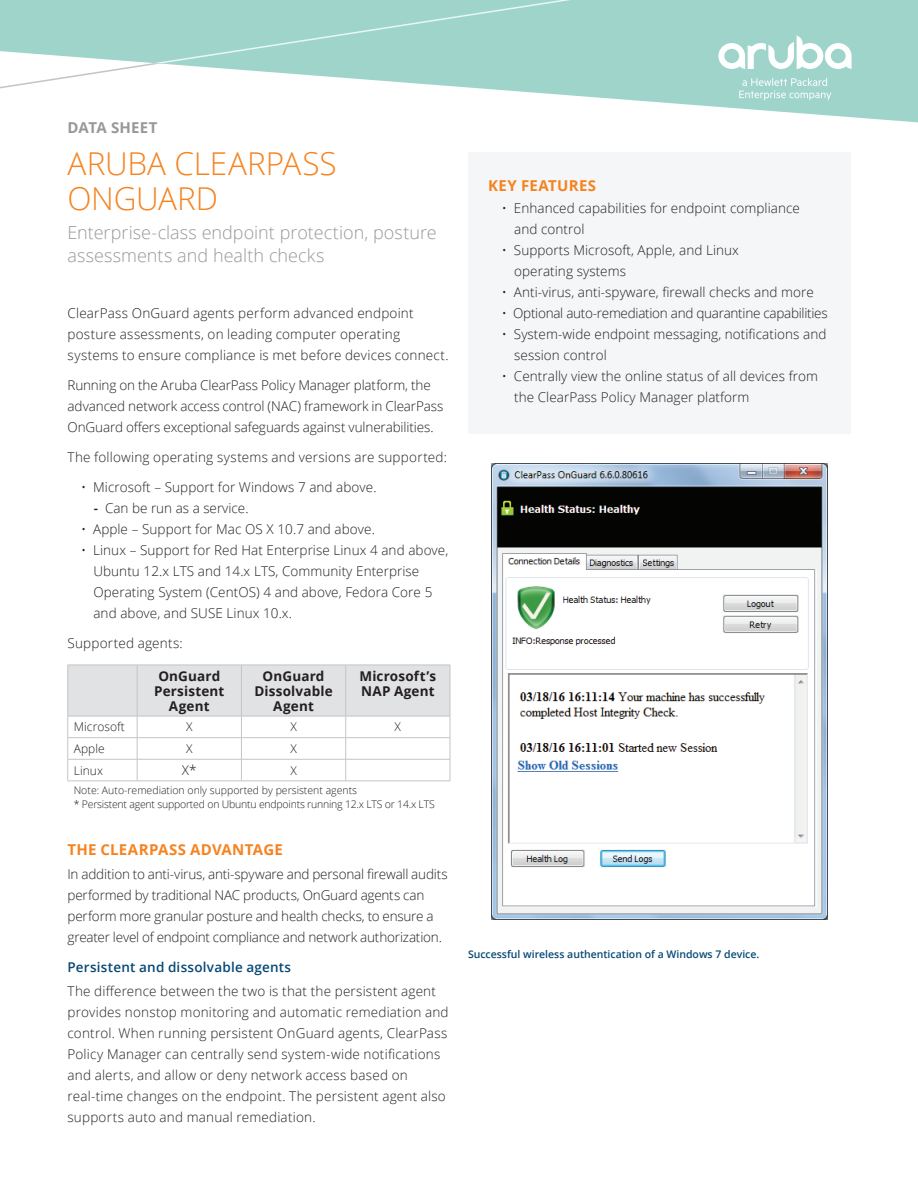
<style>
.page{position:relative;width:918px;height:1188px;background:#fff}
.page>*{position:absolute;margin:0;border:0;box-sizing:border-box;transform-origin:0 0}
.t1{font:300 31.5px/34.5px "Open Sans";letter-spacing:-.005em;color:#f58320}
.t2{font:300 18px/22.5px "Open Sans";color:#999899}
.t3{font:700 15px "Open Sans";letter-spacing:.02em;color:#f58320}
.t4{font:700 15px "Open Sans";letter-spacing:.01em;color:#999899}
.t5{font:300 13.5px/21px "Open Sans";letter-spacing:.005em;color:#231f20}
.t6{font:300 13.5px/21px "Open Sans";letter-spacing:-.015em;color:#231f20}
.t7{font:700 13.5px/15px "Open Sans";letter-spacing:.01em;color:#231f20;text-align:center}
.t8{font:300 13.5px "Open Sans";letter-spacing:-.02em;color:#231f20}
.t9{font:600 13.5px "Open Sans";letter-spacing:.015em;color:#074875}
.t10{font:300 12px "Open Sans";letter-spacing:.005em;color:#231f20}
.t11{font:300 10.5px/13.5px "Open Sans";letter-spacing:-.02em;color:#231f20}
.t12{font:600 10.5px "Open Sans";color:#064975}
.s1{font-weight:600}
</style>
<div class="page">
<svg style="left:0;top:0;width:918px;height:123px;fill:#9fd4ca"></svg>
<svg style="left:718px;top:35px;width:134px;height:65px"></svg>
<div style="left:468px;top:153px;width:382px;height:281px;background:#f4f6f7"></div>
<img style="left:492px;top:464px;width:336px;height:455px">
<svg style="left:67px;top:665px;width:384px;height:116px"></svg>
<hr style="left:68px;top:781px;width:69px;height:1px;background:#c3c4c6">
<hr style="left:137px;top:781px;width:104px;height:1px;background:#c3c4c6">
<hr style="left:241px;top:781px;width:105px;height:1px;background:#c3c4c6">
<hr style="left:346px;top:781px;width:104px;height:1px;background:#c3c4c6">
<p class="t4" style="left:68px;top:117px;width:92px">DATA SHEET</p>
<h1 class="t1" style="left:68px;top:146px;width:271px">ARUBA CLEARPASS<br>ONGUARD</h1>
<h2 class="t2" style="left:68px;top:221px;width:371px">Enterprise-class endpoint protection, posture assessments and health checks</h2>
<p class="t5" style="left:68px;top:302px;width:383px">ClearPass OnGuard agents perform advanced endpoint posture assessments, on leading computer operating systems to ensure compliance is met before devices connect.</p>
<p class="t5" style="left:68px;top:374px;width:377px">Running on the Aruba ClearPass Policy Manager platform, the advanced network access control (NAC) framework in ClearPass<br>OnGuard offers exceptional safeguards against vulnerabilities.</p>
<p class="t5" style="left:68px;top:446px;width:381px">The following operating systems and versions are supported:</p>
<p class="t5" style="left:81px;top:476px;width:297px">• Microsoft – Support for Windows 7 and above.</p>
<p class="t5" style="left:94px;top:497px;width:156px"><span class="s1">-</span> Can be run as a service.</p>
<p class="t5" style="left:81px;top:518px;width:295px">• Apple – Support for Mac OS X 10.7 and above.</p>
<p class="t5" style="left:93px;top:539px;width:356px;text-indent:-12px">• Linux – Support for Red Hat Enterprise Linux 4 and above, Ubuntu 12.x LTS and 14.x LTS, Community Enterprise Operating System (CentOS) 4 and above, Fedora Core 5 and above, and SUSE Linux 10.x.</p>
<p class="t5" style="left:68px;top:632px;width:117px">Supported agents:</p>
<p class="t7" style="left:154px;top:668px;width:72px">OnGuard<br>Persistent<br>Agent</p>
<p class="t7" style="left:254px;top:668px;width:80px">OnGuard<br>Dissolvable<br>Agent</p>
<p class="t7" style="left:360px;top:668px;width:78px;text-align:left">Microsoft’s<br>NAP Agent</p>
<p class="t10" style="left:74px;top:719px;width:53px">Microsoft</p>
<p class="t10" style="left:186px;top:719px;width:8px">X</p>
<p class="t10" style="left:290px;top:719px;width:8px">X</p>
<p class="t10" style="left:395px;top:719px;width:8px">X</p>
<p class="t10" style="left:74px;top:740px;width:33px">Apple</p>
<p class="t10" style="left:186px;top:740px;width:8px">X</p>
<p class="t10" style="left:290px;top:740px;width:8px">X</p>
<p class="t10" style="left:74px;top:762px;width:31px">Linux</p>
<p class="t5" style="left:182px;top:759px;width:16px">X*</p>
<p class="t10" style="left:290px;top:762px;width:8px">X</p>
<p class="t11" style="left:74px;top:783px;width:363px">Note: Auto-remediation only supported by persistent agents<br>* Persistent agent supported on Ubuntu endpoints running 12.x LTS or 14.x LTS</p>
<p class="t3" style="left:68px;top:839px;width:217px">THE CLEARPASS ADVANTAGE</p>
<p class="t6" style="left:68px;top:863px;width:382px">In addition to anti-virus, anti-spyware and personal firewall audits performed by traditional NAC products, OnGuard agents can perform more granular posture and health checks, to ensure a greater level of endpoint compliance and network authorization.</p>
<p class="t9" style="left:68px;top:958px;width:225px">Persistent and dissolvable agents</p>
<p class="t5" style="left:68px;top:980px;width:383px">The difference between the two is that the persistent agent provides nonstop monitoring and automatic remediation and control. When running persistent OnGuard agents, ClearPass Policy Manager can centrally send system-wide notifications and alerts, and allow or deny network access based on real-time changes on the endpoint. The persistent agent also supports auto and manual remediation.</p>
<p class="t3" style="left:488px;top:175px;width:109px">KEY FEATURES</p>
<p class="t5" style="left:514px;top:197px;width:287px;text-indent:-12px">• Enhanced capabilities for endpoint compliance and control</p>
<p class="t5" style="left:514px;top:239px;width:226px;text-indent:-12px">• Supports Microsoft, Apple, and Linux operating systems</p>
<p class="t5" style="left:502px;top:281px;width:313px">• Anti-virus, anti-spyware, firewall checks and more</p>
<p class="t8" style="left:502px;top:304px;width:327px">• Optional auto-remediation and quarantine capabilities</p>
<p class="t5" style="left:514px;top:323px;width:314px;text-indent:-12px">• System-wide endpoint messaging, notifications and session control</p>
<p class="t5" style="left:514px;top:365px;width:305px;text-indent:-12px">• Centrally view the online status of all devices from the ClearPass Policy Manager platform</p>
<p class="t12" style="left:468px;top:947px;width:293px">Successful wireless authentication of a Windows 7 device.</p>
</div>
